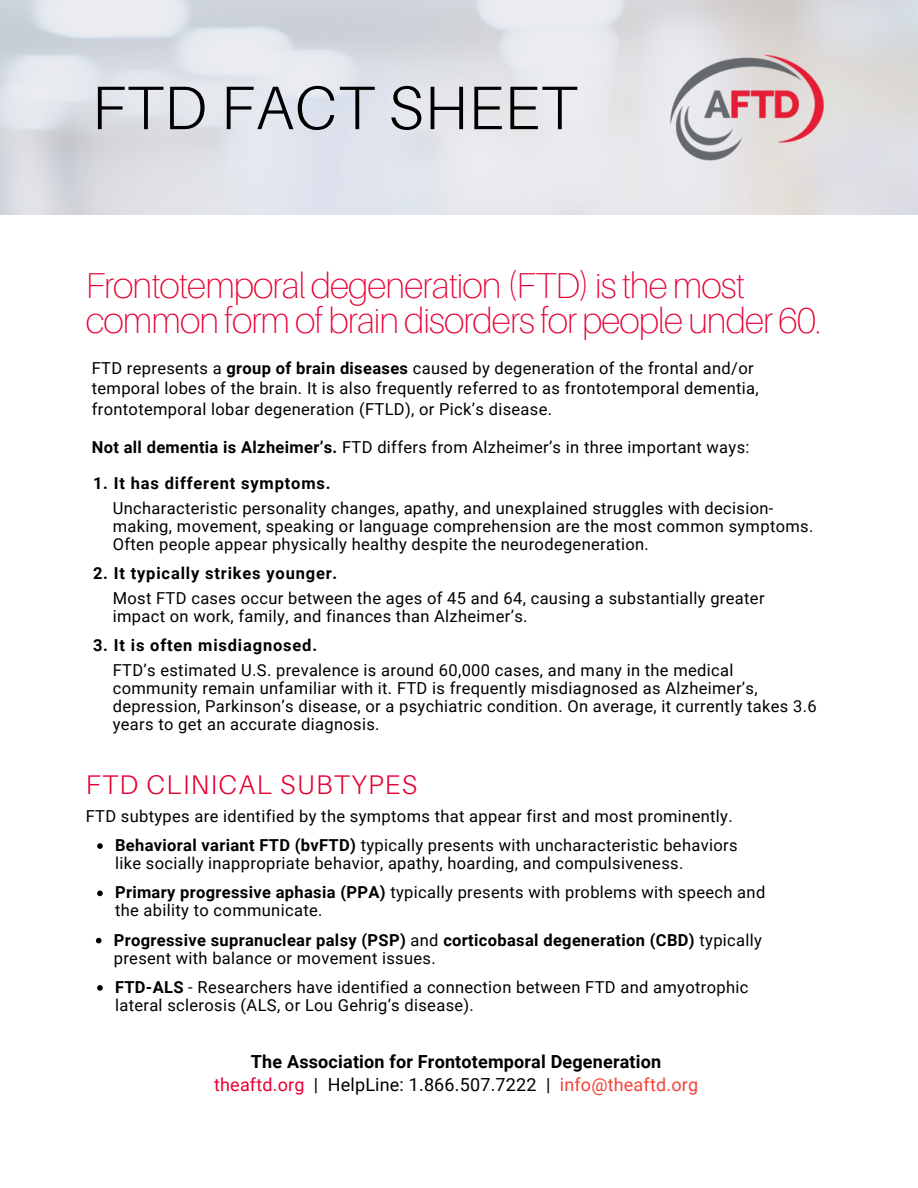
<style>
.page{position:relative;width:918px;height:1188px;background:#fff}
.page>*{position:absolute;margin:0;border:0;box-sizing:border-box;transform-origin:0 0}
.t1{font:300 61.5px "Aileron";letter-spacing:.01em;color:#000}
.t2{font:100 36px/34.8px "Aileron";letter-spacing:-.025em;color:#e70033}
.t3{font:300 27px "Aileron";letter-spacing:.05em;color:#e70033}
.t4{font:700 18px "Roboto";letter-spacing:.01em;color:#000}
.t5{font:18px "Roboto";letter-spacing:.01em;color:#000}
.t6{font:18px "Roboto";letter-spacing:.01em;color:#f44336}
.t7{font:16.5px/18px "Roboto";letter-spacing:.02em;color:#000}
.t8{font:700 16.5px/18px "Roboto";letter-spacing:.02em;color:#000}
.t9{font:700 16.5px "Roboto";letter-spacing:.05em;color:#000}
.s1{font-weight:700}
.s2{font-weight:400}
.s3{color:#e70033}
</style>
<div class="page">
<img style="left:669px;top:52px;width:157px;height:111px">
<svg style="left:97px;top:843px;width:6px;height:6px"></svg>
<svg style="left:97px;top:891px;width:6px;height:5px"></svg>
<svg style="left:96px;top:938px;width:6px;height:5px"></svg>
<svg style="left:97px;top:985px;width:6px;height:6px"></svg>
<p class="t1" style="left:92px;top:70px;width:487px">FTD FACT SHEET</p>
<p class="t2" style="left:86px;top:267px;width:737px">Frontotemporal degeneration (FTD) is the most common form of brain disorders for people under 60.</p>
<h4 class="t7" style="left:92px;top:358px;width:668px;line-height:20.2px">FTD represents a <span class="s1">group of brain diseases</span> caused by degeneration of the frontal and/or temporal lobes of the brain. It is also frequently referred to as frontotemporal dementia, frontotemporal lobar degeneration (FTLD), or Pick’s disease.</h4>
<p class="t7" style="left:92px;top:438px;width:659px"><span class="s1">Not all dementia is Alzheimer’s.</span> FTD differs from Alzheimer’s in three important ways:</p>
<h4 class="t9" style="left:93px;top:474px;width:239px">1. It has different symptoms.</h4>
<p class="t7" style="left:113px;top:499px;width:702px">Uncharacteristic personality changes, apathy, and unexplained struggles with decision&shy;making, movement, speaking or language comprehension are the most common symptoms.<br>Often people appear physically healthy despite the neurodegeneration.</p>
<h4 class="t9" style="left:93px;top:564px;width:246px">2. It typically strikes younger.</h4>
<p class="t7" style="left:113px;top:589px;width:653px">Most FTD cases occur between the ages of 45 and 64, causing a substantially greater impact on work, family, and finances than Alzheimer’s.</p>
<h3 class="t9" style="left:93px;top:636px;width:226px">3. It is often misdiagnosed.</h3>
<p class="t7" style="left:113px;top:661px;width:705px">FTD’s estimated U.S. prevalence is around 60,000 cases, and many in the medical community remain unfamiliar with it. FTD is frequently misdiagnosed as Alzheimer’s, depression, Parkinson’s disease, or a psychiatric condition. On average, it currently takes 3.6 years to get an accurate diagnosis.</p>
<p class="t3" style="left:86px;top:768px;width:333px">FTD CLINICAL SUBTYPES</p>
<p class="t7" style="left:86px;top:807px;width:648px">FTD subtypes are identified by the symptoms that appear first and most prominently.</p>
<p class="t7" style="left:115px;top:836px;width:624px"><span class="s1">Behavioral variant FTD (bvFTD)</span> typically presents with uncharacteristic behaviors like socially inappropriate behavior, apathy, hoarding, and compulsiveness.</p>
<p class="t7" style="left:115px;top:884px;width:652px"><span class="s1">Primary progressive aphasia (PPA)</span> typically presents with problems with speech and the ability to communicate.</p>
<h4 class="t8" style="left:114px;top:931px;width:650px">Progressive supranuclear palsy (PSP) <span class="s2">and</span> corticobasal degeneration (CBD) <span class="s2">typically present with balance or movement issues.</span></h4>
<p class="t7" style="left:115px;top:978px;width:635px"><span class="s1">FTD-ALS</span> - Researchers have identified a connection between FTD and amyotrophic lateral sclerosis (ALS, or Lou Gehrig’s disease).</p>
<p class="t4" style="left:251px;top:1051px;width:412px">The Association for Frontotemporal Degeneration</p>
<h1 class="t5" style="left:214px;top:1074px;width:338px"><span class="s3">theaftd.org</span> | HelpLine: 1.866.507.7222 |</h1>
<h2 class="t6" style="left:560px;top:1074px;width:140px">info@theaftd.org</h2>
</div>
